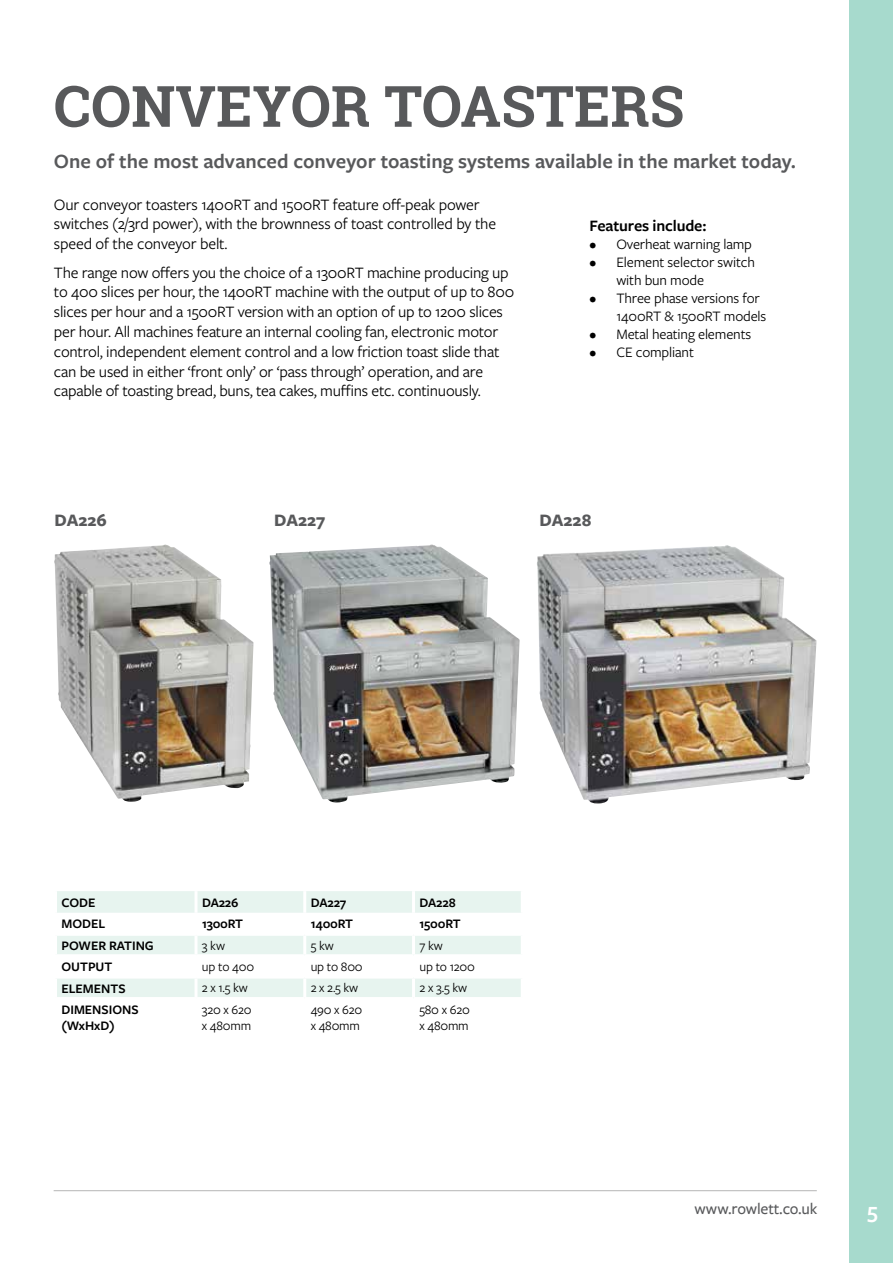
<style>
.page{position:relative;width:893px;height:1263px;background:#fff}
.page>*{position:absolute;margin:0;border:0;box-sizing:border-box;transform-origin:0 0}
.t1{font:700 57px "Roboto Slab";color:#58595b}
.t2{font:600 23.25px "Freight Sans Pro";color:#fff}
.t3{font:600 21px "Freight Sans Pro";color:#58595b}
.t4{font:700 18.15px "Freight Sans Pro";color:#58595b}
.t5{font:16.5px/19.8px "Freight Sans Pro";letter-spacing:-.015em;color:#000}
.t6{font:500 16.5px "Freight Sans Pro";letter-spacing:-.01em;color:#58595b}
.t7{font:600 16.5px "Freight Sans Pro";letter-spacing:-.01em;color:#000}
.t8{font:15px/18px "Freight Sans Pro";letter-spacing:-.01em;color:#000}
.t9{font:13.5px/16.2px "Freight Sans Pro";letter-spacing:-.015em;color:#000}
.t10{font:600 13.5px/16.2px "Freight Sans Pro";color:#000}
</style>
<div class="page">
<div style="left:849px;top:0;width:44px;height:1263px;background:#a7dacd"></div>
<hr style="left:54px;top:1190px;width:763px;height:1px;background:#b5b5b6">
<svg style="left:57px;top:891px;width:464px;height:106px;fill:#e7f4ef"></svg>
<hr style="left:194px;top:891px;width:3px;height:22px;background:#fff">
<hr style="left:303px;top:891px;width:3px;height:22px;background:#fff">
<hr style="left:412px;top:891px;width:3px;height:22px;background:#fff">
<hr style="left:194px;top:913px;width:3px;height:20px;background:#fff">
<hr style="left:303px;top:913px;width:3px;height:20px;background:#fff">
<hr style="left:412px;top:913px;width:3px;height:20px;background:#fff">
<hr style="left:54px;top:933px;width:142px;height:3px;background:#fff">
<hr style="left:196px;top:933px;width:109px;height:3px;background:#fff">
<hr style="left:194px;top:936px;width:3px;height:18px;background:#fff">
<hr style="left:305px;top:933px;width:108px;height:3px;background:#fff">
<hr style="left:303px;top:936px;width:3px;height:18px;background:#fff">
<hr style="left:413px;top:933px;width:111px;height:3px;background:#fff">
<hr style="left:412px;top:936px;width:3px;height:18px;background:#fff">
<hr style="left:54px;top:954px;width:142px;height:3px;background:#fff">
<hr style="left:196px;top:954px;width:109px;height:3px;background:#fff">
<hr style="left:194px;top:957px;width:3px;height:18px;background:#fff">
<hr style="left:305px;top:954px;width:108px;height:3px;background:#fff">
<hr style="left:303px;top:957px;width:3px;height:18px;background:#fff">
<hr style="left:413px;top:954px;width:111px;height:3px;background:#fff">
<hr style="left:412px;top:957px;width:3px;height:18px;background:#fff">
<hr style="left:54px;top:975px;width:142px;height:3px;background:#fff">
<hr style="left:196px;top:975px;width:109px;height:3px;background:#fff">
<hr style="left:194px;top:978px;width:3px;height:19px;background:#fff">
<hr style="left:305px;top:975px;width:108px;height:3px;background:#fff">
<hr style="left:303px;top:978px;width:3px;height:19px;background:#fff">
<hr style="left:413px;top:975px;width:111px;height:3px;background:#fff">
<hr style="left:412px;top:978px;width:3px;height:19px;background:#fff">
<img style="left:269px;top:544px;width:251px;height:258px">
<img style="left:537px;top:545px;width:279px;height:258px">
<img style="left:54px;top:544px;width:200px;height:258px">
<h1 class="t1" style="left:54px;top:67px;width:632px">CONVEYOR TOASTERS</h1>
<p class="t3" style="left:54px;top:147px;width:744px">One of the most advanced conveyor toasting systems available in the market today.</p>
<p class="t5" style="left:54px;top:194px;width:444px">Our conveyor toasters 1400RT and 1500RT feature off-peak power switches (2/3rd power), with the brownness of toast controlled by the speed of the conveyor belt.</p>
<p class="t5" style="left:54px;top:262px;width:462px">The range now offers you the choice of a 1300RT machine producing up to 400 slices per hour, the 1400RT machine with the output of up to 800 slices per hour and a 1500RT version with an option of up to 1200 slices per hour. All machines feature an internal cooling fan, electronic motor control, independent element control and a low friction toast slide that can be used in either ‘front only’ or ‘pass through’ operation, and are capable of toasting bread, buns, tea cakes, muffins etc. continuously.</p>
<p class="t7" style="left:589px;top:214px;width:119px">Features include:</p>
<p class="t8" style="left:589px;top:235px;width:164px">• Overheat warning lamp</p>
<p class="t8" style="left:616px;top:253px;width:140px;text-indent:-27px">• Element selector switch with bun mode</p>
<p class="t8" style="left:616px;top:289px;width:151px;text-indent:-27px">• Three phase versions for<br>1400RT &amp; 1500RT models</p>
<p class="t8" style="left:589px;top:325px;width:163px">• Metal heating elements</p>
<p class="t8" style="left:589px;top:343px;width:106px">• CE compliant</p>
<p class="t4" style="left:54px;top:507px;width:54px">DA226</p>
<p class="t4" style="left:274px;top:507px;width:53px">DA227</p>
<p class="t4" style="left:540px;top:507px;width:53px">DA228</p>
<p class="t10" style="left:62px;top:893px;width:36px">CODE</p>
<p class="t10" style="left:202px;top:893px;width:38px">DA226</p>
<p class="t10" style="left:311px;top:893px;width:37px">DA227</p>
<p class="t10" style="left:419px;top:893px;width:38px">DA228</p>
<p class="t10" style="left:61px;top:915px;width:45px">MODEL</p>
<p class="t10" style="left:202px;top:915px;width:43px">1300RT</p>
<p class="t10" style="left:311px;top:915px;width:44px">1400RT</p>
<p class="t10" style="left:419px;top:915px;width:43px">1500RT</p>
<p class="t10" style="left:61px;top:937px;width:94px">POWER RATING</p>
<p class="t9" style="left:202px;top:936px;width:24px">3 kw</p>
<p class="t9" style="left:311px;top:936px;width:24px">5 kw</p>
<p class="t9" style="left:419px;top:936px;width:25px">7 kw</p>
<p class="t10" style="left:61px;top:958px;width:52px">OUTPUT</p>
<p class="t9" style="left:202px;top:958px;width:54px">up to 400</p>
<p class="t9" style="left:311px;top:958px;width:54px">up to 800</p>
<p class="t9" style="left:419px;top:958px;width:57px">up to 1200</p>
<p class="t10" style="left:61px;top:979px;width:66px">ELEMENTS</p>
<p class="t9" style="left:202px;top:979px;width:47px">2 x 1.5 kw</p>
<p class="t9" style="left:311px;top:979px;width:49px">2 x 2.5 kw</p>
<p class="t9" style="left:419px;top:979px;width:49px">2 x 3.5 kw</p>
<p class="t10" style="left:61px;top:1001px;width:79px">DIMENSIONS (WxHxD)</p>
<p class="t9" style="left:202px;top:1001px;width:51px">320 x 620 x 480mm</p>
<p class="t9" style="left:311px;top:1001px;width:53px">490 x 620 x 480mm</p>
<p class="t9" style="left:419px;top:1001px;width:52px">580 x 620 x 480mm</p>
<p class="t6" style="left:694px;top:1197px;width:124px">www.rowlett.co.uk</p>
<h2 class="t2" style="left:867px;top:1195px;width:12px">5</h2>
</div>
